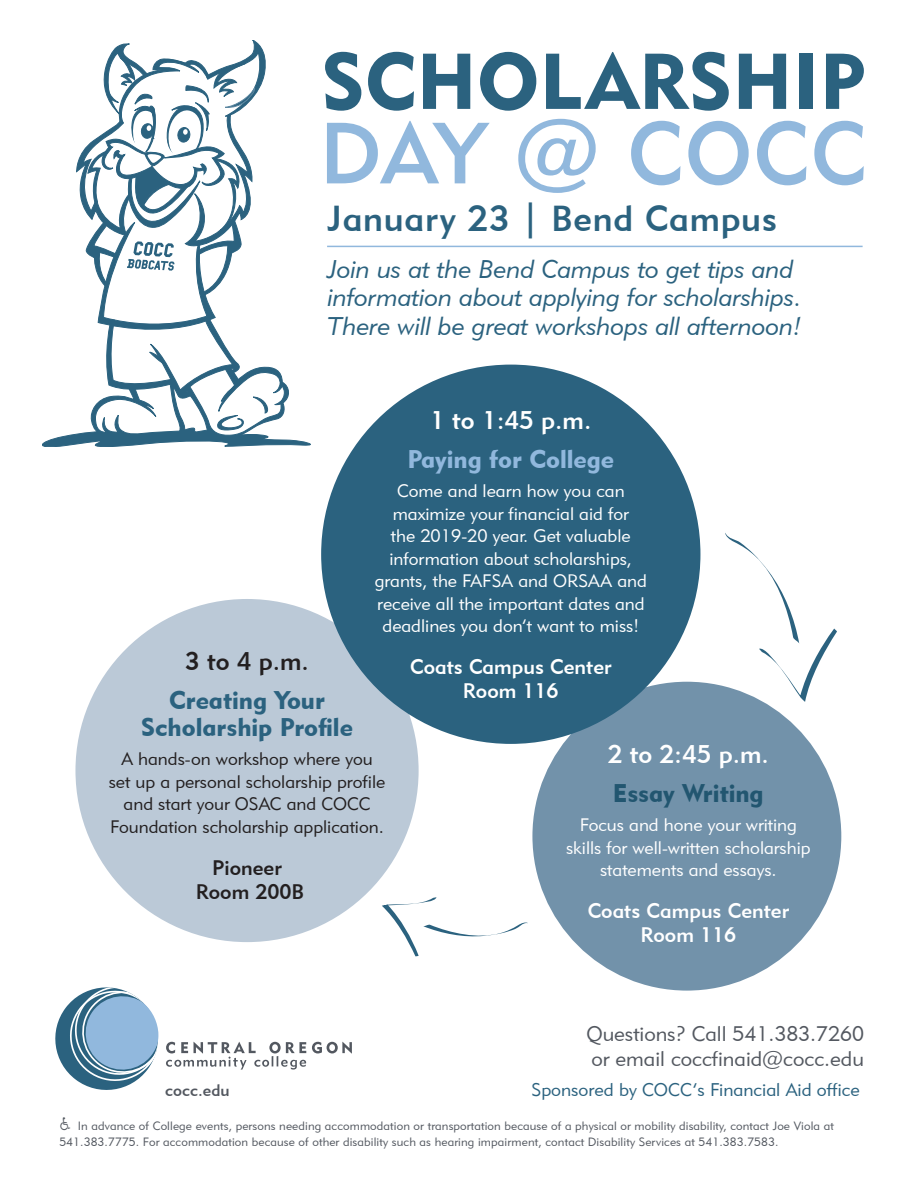
<style>
.page{position:relative;width:918px;height:1188px;background:#fff}
.page>*{position:absolute;margin:0;border:0;box-sizing:border-box;transform-origin:0 0}
.t1{font:85.5px "Geometric 415 BT Medium A";letter-spacing:.02em;color:#91b8dd}
.t2{font:78px "Geometric 415 BT Black A";letter-spacing:.005em;color:#2b627f}
.t3{font:36px "Geometric 415 BT Medium A";letter-spacing:.02em;color:#2b627f}
.t4{font:25.5px/28.5px "Geometric 415 BT Lite Italic A";color:#2b627f}
.t5{font:25.5px/27px "Geometric 415 BT Black A";color:#2b627f;text-align:center}
.t6{font:25.5px "Geometric 415 BT Medium A";color:#fff}
.t7{font:25.5px "Geometric 415 BT Black A";color:#91b8dd}
.t8{font:25.5px "Geometric 415 BT Black A";color:#225670}
.t9{font:25.5px "Geometric 415 BT Medium A";color:#231f20}
.t10{font:21px/25.2px "Geometric 415 BT Lite A";color:#535860}
.t11{font:21px "Geometric 415 BT Medium A";color:#fff}
.t12{font:21px "Geometric 415 BT Medium A";color:#231f20}
.t13{font:18.3px "Geometric 415 BT Lite A";color:#2b627f}
.t14{font:18px/22.5px "Geometric 415 BT Lite A";color:#fff;text-align:center}
.t15{font:18px/22.5px "Geometric 415 BT Lite A";color:#231f20;text-align:center}
.t16{font:16.5px "Geometric 415 BT Medium A";color:#535860}
.t17{font:12px/16.5px "Geometric 415 BT Lite A";letter-spacing:.01em;color:#535860}
</style>
<div class="page">
<hr style="left:327px;top:246px;width:536px;height:1px;background:#91b8dd">
<svg style="left:42px;top:40px;width:268px;height:407px"></svg>
<svg style="left:312px;top:1042px;width:40px;height:12px"></svg>
<svg style="left:55px;top:987px;width:251px;height:103px"></svg>
<div style="left:532px;top:682px;width:309px;height:309px;background:#7292aa;border-radius:50%"></div>
<div style="left:75px;top:599px;width:344px;height:343px;background:#bbc9d7;border-radius:50%"></div>
<div style="left:321px;top:365px;width:379px;height:379px;background:#2b627f;border-radius:50%"></div>
<svg style="left:382px;top:897px;width:146px;height:60px"></svg>
<svg style="left:725px;top:533px;width:112px;height:169px"></svg>
<p class="t2" style="left:322px;top:34px;width:546px">SCHOLARSHIP</p>
<p class="t1" style="left:319px;top:101px;width:549px">DAY @ COCC</p>
<p class="t3" style="left:328px;top:196px;width:451px">January 23 | Bend Campus</p>
<p class="t4" style="left:328px;top:254px;width:475px">Join us at the Bend Campus to get tips and information about applying for scholarships.<br>There will be great workshops all afternoon!</p>
<p class="t6" style="left:430px;top:404px;width:163px">1 to 1:45 p.m.</p>
<p class="t7" style="left:407px;top:443px;width:208px">Paying for College</p>
<p class="t14" style="left:375px;top:479px;width:274px">Come and learn how you can maximize your financial aid for<br>the 2019-20 year. Get valuable information about scholarships, grants, the FAFSA and ORSAA and receive all the important dates and deadlines you don’t want to miss!</p>
<p class="t11" style="left:410px;top:654px;width:203px">Coats Campus Center</p>
<p class="t11" style="left:463px;top:678px;width:97px">Room 116</p>
<p class="t9" style="left:185px;top:645px;width:125px">3 to 4 p.m.</p>
<p class="t5" style="left:141px;top:686px;width:213px">Creating Your<br>Scholarship Profile</p>
<p class="t15" style="left:109px;top:747px;width:278px">A hands-on workshop where you set up a personal scholarship profile and start your OSAC and COCC Foundation scholarship application.</p>
<p class="t12" style="left:212px;top:854px;width:71px">Pioneer</p>
<p class="t12" style="left:196px;top:878px;width:110px">Room 200B</p>
<p class="t6" style="left:608px;top:739px;width:163px">2 to 2:45 p.m.</p>
<p class="t8" style="left:613px;top:778px;width:152px">Essay Writing</p>
<p class="t14" style="left:566px;top:814px;width:246px">Focus and hone your writing skills for well-written scholarship statements and essays.</p>
<p class="t11" style="left:588px;top:898px;width:203px">Coats Campus Center</p>
<p class="t11" style="left:641px;top:922px;width:97px">Room 116</p>
<p class="t10" style="left:586px;top:1021px;width:279px">Questions? Call 541.383.7260 or email coccfinaid@cocc.edu</p>
<p class="t16" style="left:165px;top:1081px;width:66px">cocc.edu</p>
<p class="t13" style="left:531px;top:1078px;width:330px">Sponsored by COCC’s Financial Aid office</p>
<p class="t17" style="left:59px;top:1117px;width:776px">♿ In advance of College events, persons needing accommodation or transportation because of a physical or mobility disability, contact Joe Viola at<br>541.383.7775. For accommodation because of other disability such as hearing impairment, contact Disability Services at 541.383.7583.</p>
</div>
